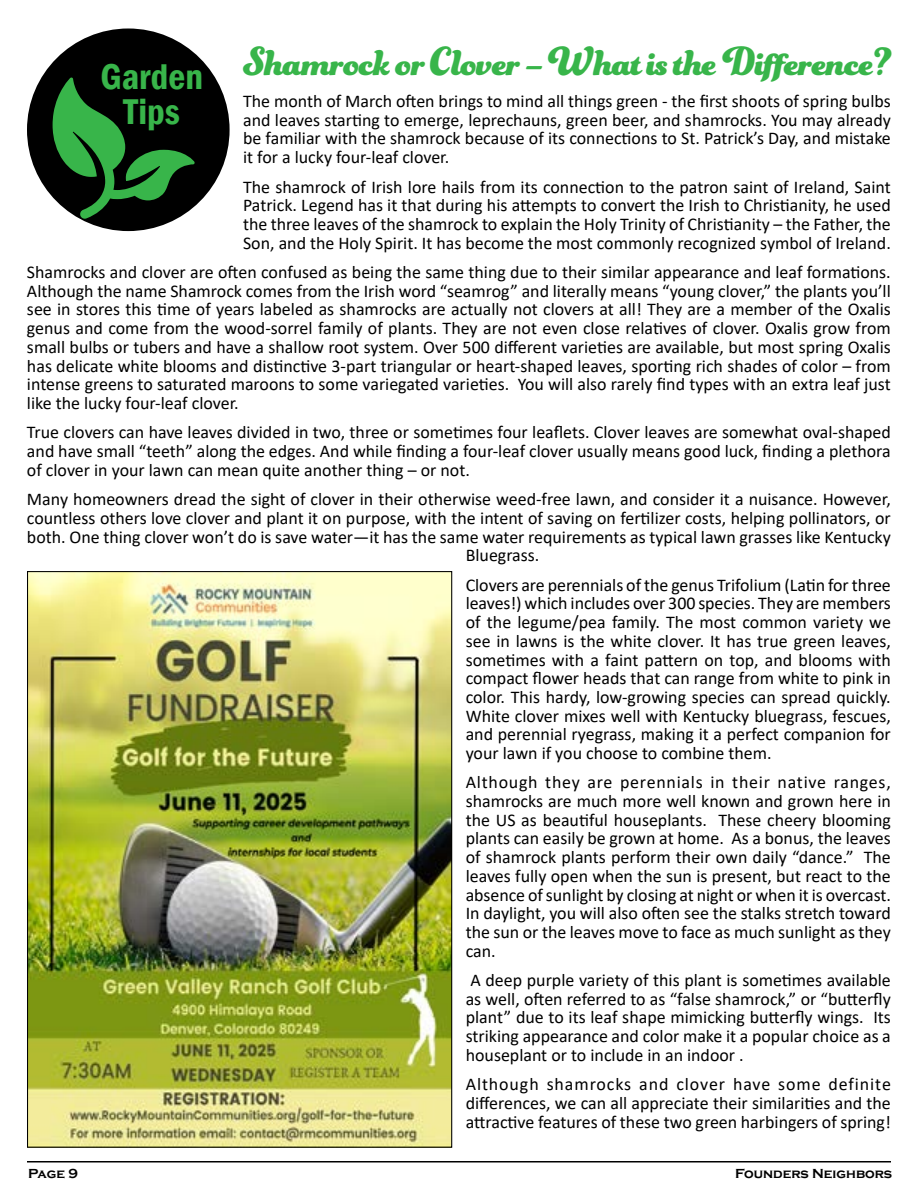
<style>
.page{position:relative;width:918px;height:1188px;background:#fff}
.page>*{position:absolute;margin:0;border:0;box-sizing:border-box;transform-origin:0 0}
.t1{font:700 43.5px "Funkydori";letter-spacing:-.01em;color:#38b54a}
.t2{font:600 condensed 36.75px/35px "Franklin Gothic";color:#38b54a;text-align:center}
.t3{font:18px/18.8px "Calibri";color:#000;text-align:justify}
.t4{font:700 13.5px "Copperplate Gothic";color:#000}
</style>
<div class="page">
<hr style="left:27px;top:1161px;width:864px;height:1px;background:#000">
<img style="left:29px;top:573px;width:421px;height:573px">
<div style="left:27px;top:28px;width:203px;height:203px;background:#000;border-radius:50%"></div>
<svg style="left:53px;top:77px;width:142px;height:142px"></svg>
<h1 class="t1" style="left:243px;top:34px;width:650px">Shamrock or Clover – What is the Difference?</h1>
<p class="t3" style="left:243px;top:91px;width:649px">The month of March often brings to mind all things green - the first shoots of spring bulbs and leaves starting to emerge, leprechauns, green beer, and shamrocks. You may already be familiar with the shamrock because of its connections to St. Patrick’s Day, and mistake it for a lucky four-leaf clover.</p>
<p class="t3" style="left:243px;top:177px;width:649px">The shamrock of Irish lore hails from its connection to the patron saint of Ireland, Saint Patrick. Legend has it that during his attempts to convert the Irish to Christianity, he used the three leaves of the shamrock to explain the Holy Trinity of Christianity – the Father, the Son, and the Holy Spirit. It has become the most commonly recognized symbol of Ireland.</p>
<p class="t3" style="left:27px;top:262px;width:865px">Shamrocks and clover are often confused as being the same thing due to their similar appearance and leaf formations.<br>Although the name Shamrock comes from the Irish word “seamrog” and literally means “young clover,” the plants you’ll see in stores this time of years labeled as shamrocks are actually not clovers at all! They are a member of the Oxalis genus and come from the wood-sorrel family of plants. They are not even close relatives of clover. Oxalis grow from small bulbs or tubers and have a shallow root system. Over 500 different varieties are available, but most spring Oxalis has delicate white blooms and distinctive 3-part triangular or heart-shaped leaves, sporting rich shades of color – from intense greens to saturated maroons to some variegated varieties. You will also rarely find types with an extra leaf just like the lucky four-leaf clover.</p>
<p class="t3" style="left:27px;top:423px;width:865px">True clovers can have leaves divided in two, three or sometimes four leaflets. Clover leaves are somewhat oval-shaped and have small “teeth” along the edges. And while finding a four-leaf clover usually means good luck, finding a plethora of clover in your lawn can mean quite another thing – or not.</p>
<p class="t3" style="left:27px;top:489px;width:865px">Many homeowners dread the sight of clover in their otherwise weed-free lawn, and consider it a nuisance. However,</p>
<p class="t3" style="left:27px;top:508px;width:865px">countless others love clover and plant it on purpose, with the intent of saving on fertilizer costs, helping pollinators, or</p>
<p class="t3" style="left:27px;top:527px;width:865px">both. One thing clover won’t do is save water—it has the same water requirements as typical lawn grasses like Kentucky</p>
<p class="t3" style="left:466px;top:546px;width:75px">Bluegrass.</p>
<p class="t3" style="left:466px;top:575px;width:427px">Clovers are perennials of the genus Trifolium (Latin for three leaves!) which includes over 300 species. They are members of the legume/pea family. The most common variety we see in lawns is the white clover. It has true green leaves, sometimes with a faint pattern on top, and blooms with compact flower heads that can range from white to pink in color. This hardy, low-growing species can spread quickly.<br>White clover mixes well with Kentucky bluegrass, fescues, and perennial ryegrass, making it a perfect companion for your lawn if you choose to combine them.</p>
<p class="t3" style="left:466px;top:773px;width:427px">Although they are perennials in their native ranges, shamrocks are much more well known and grown here in the US as beautiful houseplants. These cheery blooming plants can easily be grown at home. As a bonus, the leaves of shamrock plants perform their own daily “dance.” The leaves fully open when the sun is present, but react to the absence of sunlight by closing at night or when it is overcast.<br>In daylight, you will also often see the stalks stretch toward the sun or the leaves move to face as much sunlight as they can.</p>
<p class="t3" style="left:466px;top:970px;width:427px">A deep purple variety of this plant is sometimes available as well, often referred to as “false shamrock,” or “butterfly plant” due to its leaf shape mimicking butterfly wings. Its striking appearance and color make it a popular choice as a houseplant or to include in an indoor .</p>
<p class="t3" style="left:466px;top:1075px;width:427px">Although shamrocks and clover have some definite differences, we can all appreciate their similarities and the attractive features of these two green harbingers of spring!</p>
<h2 class="t2" style="left:100px;top:59px;width:104px">Garden<br>Tips</h2>
<p class="t4" style="left:28px;top:1166px;width:51px">Page 9</p>
<p class="t4" style="left:735px;top:1166px;width:159px">Founders Neighbors</p>
</div>
